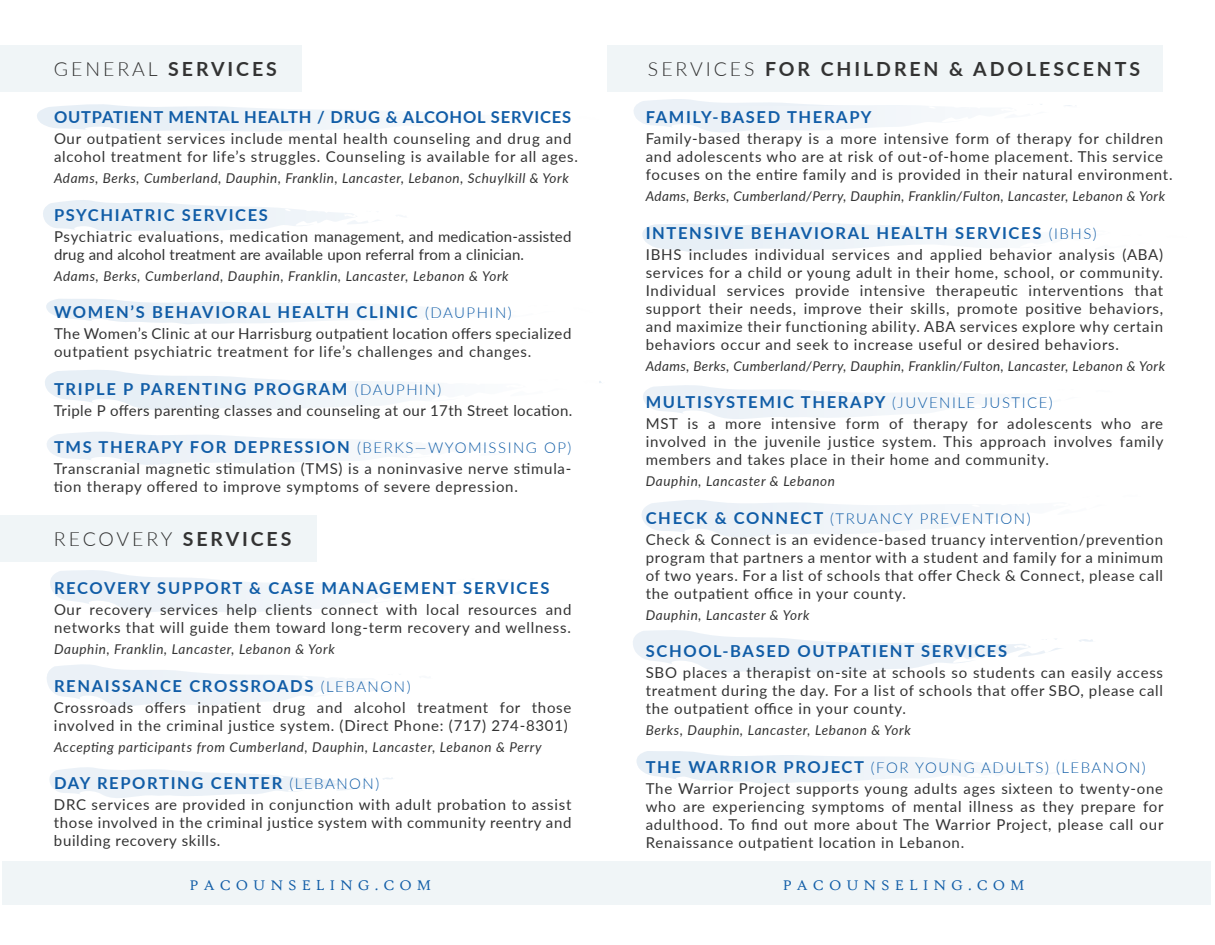
<style>
.page{position:relative;width:1215px;height:945px;background:#fff}
.page>*{position:absolute;margin:0;border:0;box-sizing:border-box;transform-origin:0 0}
.t1{font:700 19.5px "Lato";letter-spacing:.15em;color:#333}
.t2{font:300 19.5px "Lato";letter-spacing:.14em;color:#333}
.t3{font:700 16.5px "Lato";letter-spacing:.1em;color:#115da7}
.t4{font:700 16.5px "Lato";letter-spacing:.05em;color:#115da7}
.t5{font:15px/18px "Lato";letter-spacing:.05em;color:#333}
.t6{font:15px/18px "Lato";letter-spacing:.01em;color:#333}
.t7{font:15px/18px "Lato";letter-spacing:.03em;color:#333}
.t8{font:15px "Lato";letter-spacing:.025em;color:#333}
.t9{font:15px "High Tower Text";letter-spacing:.33em;color:#115da7}
.t10{font:italic 13.5px "Lato";letter-spacing:.045em;color:#333}
.s1{font-weight:300}
.s2{font-weight:300;font-size:15px}
.s3{font-weight:700;font-size:16.5px;color:#115da7}
.s4{font-weight:300;color:#115da7}
.s5{font-weight:700}
</style>
<div class="page">
<svg style="left:46px;top:299px;width:82px;height:23px"></svg>
<svg style="left:642px;top:224px;width:60px;height:28px"></svg>
<div style="left:0;top:45px;width:301px;height:46px;background:#f0f5f7"></div>
<svg style="left:47px;top:432px;width:81px;height:30px"></svg>
<svg style="left:45px;top:370px;width:83px;height:34px"></svg>
<svg style="left:37px;top:104px;width:91px;height:27px"></svg>
<svg style="left:43px;top:200px;width:85px;height:31px"></svg>
<div style="left:608px;top:45px;width:555px;height:46px;background:#f0f5f7"></div>
<svg style="left:50px;top:570px;width:78px;height:40px"></svg>
<svg style="left:47px;top:664px;width:81px;height:42px"></svg>
<svg style="left:643px;top:385px;width:59px;height:28px"></svg>
<svg style="left:634px;top:99px;width:408px;height:30px"></svg>
<svg style="left:642px;top:500px;width:60px;height:32px"></svg>
<svg style="left:636px;top:751px;width:66px;height:29px"></svg>
<svg style="left:128px;top:106px;width:277px;height:600px"></svg>
<svg style="left:383px;top:777px;width:10px;height:3px"></svg>
<svg style="left:49px;top:767px;width:320px;height:31px"></svg>
<div style="left:0;top:516px;width:316px;height:46px;background:#f0f5f7"></div>
<svg style="left:702px;top:106px;width:340px;height:677px"></svg>
<svg style="left:1079px;top:639px;width:14px;height:3px"></svg>
<svg style="left:633px;top:630px;width:428px;height:43px"></svg>
<div style="left:2px;top:861px;width:1208px;height:44px;background:#f0f5f7"></div>
<h1 class="t1" style="left:54px;top:54px;width:224px"><span class="s1">GENERAL</span> SERVICES</h1>
<h1 class="t1" style="left:648px;top:54px;width:494px"><span class="s1">SERVICES</span> FOR CHILDREN &amp; ADOLESCENTS</h1>
<p class="t4" style="left:54px;top:105px;width:519px">OUTPATIENT MENTAL HEALTH / DRUG &amp; ALCOHOL SERVICES</p>
<p class="t5" style="left:54px;top:129px;width:525px">Our outpatient services include mental health counseling and drug and alcohol treatment for life’s struggles. Counseling is available for all ages.</p>
<p class="t10" style="left:54px;top:169px;width:516px">Adams, Berks, Cumberland, Dauphin, Franklin, Lancaster, Lebanon, Schuylkill &amp; York</p>
<p class="t3" style="left:54px;top:202px;width:215px">PSYCHIATRIC SERVICES</p>
<p class="t6" style="left:54px;top:226px;width:519px">Psychiatric evaluations, medication management, and medication-assisted drug and alcohol treatment are available upon referral from a clinician.</p>
<p class="t10" style="left:54px;top:266px;width:456px">Adams, Berks, Cumberland, Dauphin, Franklin, Lancaster, Lebanon &amp; York</p>
<p class="t3" style="left:54px;top:300px;width:459px">WOMEN’S BEHAVIORAL HEALTH CLINIC <span class="s2">(DAUPHIN)</span></p>
<p class="t7" style="left:54px;top:324px;width:519px">The Women’s Clinic at our Harrisburg outpatient location offers specialized outpatient psychiatric treatment for life’s challenges and changes.</p>
<p class="t3" style="left:54px;top:376px;width:389px">TRIPLE P PARENTING PROGRAM <span class="s2">(DAUPHIN)</span></p>
<p class="t8" style="left:54px;top:399px;width:520px">Triple P offers parenting classes and counseling at our 17th Street location.</p>
<p class="t3" style="left:54px;top:435px;width:519px">TMS THERAPY FOR DEPRESSION <span class="s2">(BERKS—WYOMISSING OP)</span></p>
<p class="t5" style="left:54px;top:459px;width:519px">Transcranial magnetic stimulation (TMS) is a noninvasive nerve stimula&shy;tion therapy offered to improve symptoms of severe depression.</p>
<p class="t3" style="left:646px;top:105px;width:227px">FAMILY-BASED THERAPY</p>
<p class="t5" style="left:646px;top:129px;width:528px">Family-based therapy is a more intensive form of therapy for children and adolescents who are at risk of out-of-home placement. This service focuses on the entire family and is provided in their natural environment.</p>
<p class="t10" style="left:646px;top:187px;width:521px">Adams, Berks, Cumberland/Perry, Dauphin, Franklin/Fulton, Lancaster, Lebanon &amp; York</p>
<p class="t3" style="left:646px;top:220px;width:453px">INTENSIVE BEHAVIORAL HEALTH SERVICES <span class="s2">(IBHS)</span></p>
<p class="t5" style="left:646px;top:244px;width:519px;text-align:justify">IBHS includes individual services and applied behavior analysis (ABA) services for a child or young adult in their home, school, or community.<br>Individual services provide intensive therapeutic interventions that support their needs, improve their skills, promote positive behaviors, and maximize their functioning ability. ABA services explore why certain behaviors occur and seek to increase useful or desired behaviors.</p>
<p class="t10" style="left:646px;top:356px;width:521px">Adams, Berks, Cumberland/Perry, Dauphin, Franklin/Fulton, Lancaster, Lebanon &amp; York</p>
<p class="t3" style="left:646px;top:390px;width:409px">MULTISYSTEMIC THERAPY <span class="s2">(JUVENILE JUSTICE)</span></p>
<p class="t5" style="left:646px;top:414px;width:519px;text-align:justify">MST is a more intensive form of therapy for adolescents who are involved in the juvenile justice system. This approach involves family members and takes place in their home and community.</p>
<p class="t10" style="left:646px;top:472px;width:191px">Dauphin, Lancaster &amp; Lebanon</p>
<p class="t5" style="left:646px;top:507px;width:519px;line-height:21px"><span class="s3">CHECK &amp; CONNECT</span> <span class="s4">(TRUANCY PREVENTION)<br></span>Check &amp; Connect is an evidence-based truancy intervention/prevention</p>
<p class="t5" style="left:646px;top:547px;width:519px;text-align:justify">program that partners a mentor with a student and family for a minimum of two years. For a list of schools that offer Check &amp; Connect, please call the outpatient office in your county.</p>
<p class="t10" style="left:646px;top:605px;width:165px">Dauphin, Lancaster &amp; York</p>
<p class="t3" style="left:646px;top:639px;width:363px">SCHOOL-BASED OUTPATIENT SERVICES</p>
<p class="t5" style="left:646px;top:663px;width:519px;text-align:justify">SBO places a therapist on-site at schools so students can easily access treatment during the day. For a list of schools that offer SBO, please call the outpatient office in your county.</p>
<p class="t10" style="left:646px;top:721px;width:267px">Berks, Dauphin, Lancaster, Lebanon &amp; York</p>
<p class="t5" style="left:646px;top:756px;width:519px;line-height:21px"><span class="s3">THE WARRIOR PROJECT</span> <span class="s4">(FOR YOUNG ADULTS) (LEBANON)<br></span>The Warrior Project supports young adults ages sixteen to twenty-one</p>
<p class="t5" style="left:646px;top:796px;width:519px;text-align:justify">who are experiencing symptoms of mental illness as they prepare for adulthood. To find out more about The Warrior Project, please call our Renaissance outpatient location in Lebanon.</p>
<h1 class="t2" style="left:54px;top:526px;width:239px">RECOVERY <span class="s5">SERVICES</span></h1>
<p class="t3" style="left:54px;top:576px;width:497px">RECOVERY SUPPORT &amp; CASE MANAGEMENT SERVICES</p>
<p class="t5" style="left:54px;top:600px;width:519px">Our recovery services help clients connect with local resources and networks that will guide them toward long-term recovery and wellness.</p>
<p class="t10" style="left:54px;top:640px;width:282px">Dauphin, Franklin, Lancaster, Lebanon &amp; York</p>
<p class="t3" style="left:54px;top:674px;width:358px">RENAISSANCE CROSSROADS <span class="s2">(LEBANON)</span></p>
<p class="t5" style="left:54px;top:698px;width:519px">Crossroads offers inpatient drug and alcohol treatment for those involved in the criminal justice system. (Direct Phone: (717) 274-8301)</p>
<p class="t10" style="left:54px;top:737px;width:489px">Accepting participants from Cumberland, Dauphin, Lancaster, Lebanon &amp; Perry</p>
<p class="t3" style="left:54px;top:771px;width:327px">DAY REPORTING CENTER <span class="s2">(LEBANON)</span></p>
<p class="t5" style="left:54px;top:795px;width:519px;text-align:justify">DRC services are provided in conjunction with adult probation to assist those involved in the criminal justice system with community reentry and building recovery skills.</p>
<p class="t9" style="left:189px;top:877px;width:244px">PACOUNSELING.COM</p>
<p class="t9" style="left:783px;top:877px;width:244px">PACOUNSELING.COM</p>
</div>
